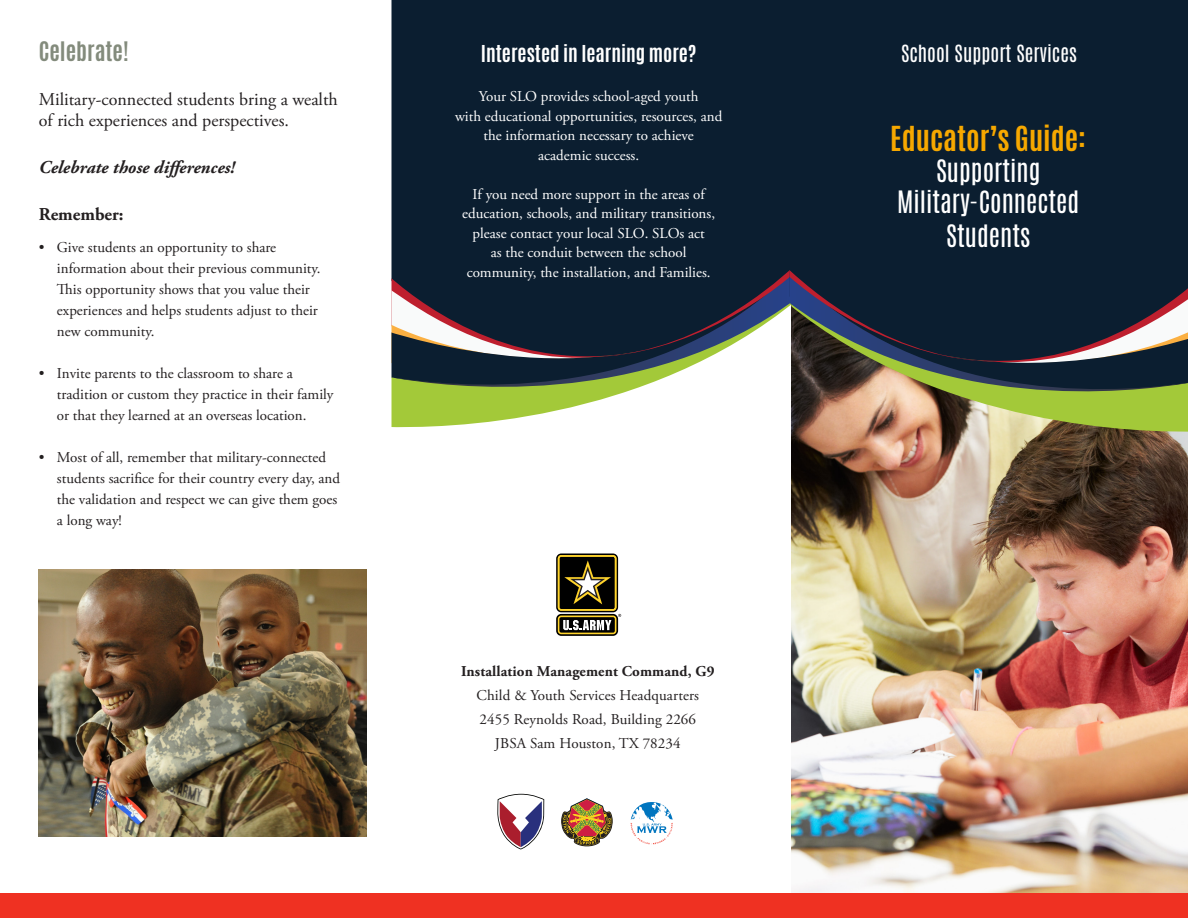
<style>
.page{position:relative;width:1188px;height:918px;background:#fff}
.page>*{position:absolute;margin:0;border:0;box-sizing:border-box;transform-origin:0 0}
.t1{font:700 28.8px "Antonio";color:#f6a800}
.t2{font:25.8px/30.9px "Antonio";color:#fff;text-align:center}
.t3{font:700 22.5px "Antonio";color:#838b7c}
.t4{font:19.8px "Antonio";color:#fff}
.t5{font:700 19.5px "Antonio";color:#fff}
.t6{font:italic 700 18.15px "Adobe Garamond Pro";color:#231f20}
.t7{font:700 18.15px "Adobe Garamond Pro";color:#231f20}
.t8{font:18px/21.6px "Adobe Garamond Pro";color:#231f20}
.t9{font:15px/21px "Adobe Garamond Pro";color:#231f20}
.t10{font:15px/19.5px "Adobe Garamond Pro";color:#fff;text-align:center}
.t11{font:700 15px "Adobe Garamond Pro";letter-spacing:.01em;color:#231f20}
</style>
<div class="page">
<div style="left:392px;top:0;width:398px;height:264px;background:#0b1e30"></div>
<svg style="left:392px;top:406px;width:153px;height:22px;fill:#a3c939"></svg>
<div style="left:394px;top:244px;width:396px;height:20px;background:#0b1e30"></div>
<svg style="left:394px;top:406px;width:182px;height:7px"></svg>
<svg style="left:392px;top:386px;width:250px;height:20px;background:#adce51"></svg>
<img style="left:791px;top:433px;width:397px;height:460px">
<div style="left:790px;top:0;width:398px;height:264px;background:#0b1e30"></div>
<img style="left:791px;top:414px;width:397px;height:19px">
<div style="left:791px;top:249px;width:397px;height:15px;background:#0b1e30"></div>
<svg style="left:791px;top:386px;width:397px;height:28px;background:#959353"></svg>
<svg style="left:804px;top:386px;width:384px;height:24px;background:#9ca351"></svg>
<svg style="left:392px;top:264px;width:796px;height:122px;background:#35404a"></svg>
<div style="left:0;top:893px;width:1188px;height:25px;background:#ef3122"></div>
<img style="left:39px;top:569px;width:327px;height:268px">
<svg style="left:556px;top:614px;width:62px;height:22px"></svg>
<svg style="left:556px;top:554px;width:62px;height:58px"></svg>
<svg style="left:558px;top:555px;width:63px;height:79px;background:#5b5334"></svg>
<svg style="left:631px;top:802px;width:42px;height:43px"></svg>
<svg style="left:561px;top:798px;width:52px;height:49px"></svg>
<svg style="left:497px;top:794px;width:47px;height:55px"></svg>
<h3 class="t3" style="left:39px;top:35px;width:91px">Celebrate!</h3>
<p class="t8" style="left:39px;top:89px;width:301px">Military-connected students bring a wealth of rich experiences and perspectives.</p>
<p class="t6" style="left:39px;top:157px;width:198px">Celebrate those differences!</p>
<p class="t7" style="left:39px;top:204px;width:86px">Remember:</p>
<p class="t9" style="left:57px;top:237px;width:265px;text-indent:-18px">• Give students an opportunity to share information about their previous community.<br>This opportunity shows that you value their experiences and helps students adjust to their new community.</p>
<p class="t9" style="left:57px;top:363px;width:278px;text-indent:-18px">• Invite parents to the classroom to share a tradition or custom they practice in their family or that they learned at an overseas location.</p>
<p class="t9" style="left:57px;top:447px;width:285px;text-indent:-18px">• Most of all, remember that military-connected students sacrifice for their country every day, and the validation and respect we can give them goes a long way!</p>
<h3 class="t5" style="left:481px;top:39px;width:217px">Interested in learning more?</h3>
<p class="t10" style="left:455px;top:87px;width:269px">Your SLO provides school-aged youth<br>with educational opportunities, resources, and the information necessary to achieve academic success.</p>
<p class="t10" style="left:462px;top:185px;width:254px">If you need more support in the areas of education, schools, and military transitions, please contact your local SLO. SLOs act<br>as the conduit between the school community, the installation, and Families.</p>
<p class="t11" style="left:461px;top:662px;width:255px">Installation Management Command, G9</p>
<p class="t9" style="left:477px;top:683px;width:224px;line-height:24px;text-align:center">Child &amp; Youth Services Headquarters<br>2455 Reynolds Road, Building 2266<br>JBSA Sam Houston, TX 78234</p>
<h3 class="t4" style="left:901px;top:39px;width:177px">School Support Services</h3>
<h1 class="t1" style="left:890px;top:117px;width:197px">Educator’s Guide:</h1>
<h2 class="t2" style="left:897px;top:155px;width:184px">Supporting<br>Military-Connected</h2>
<h2 class="t2" style="left:946px;top:221px;width:85px">Students</h2>
</div>
